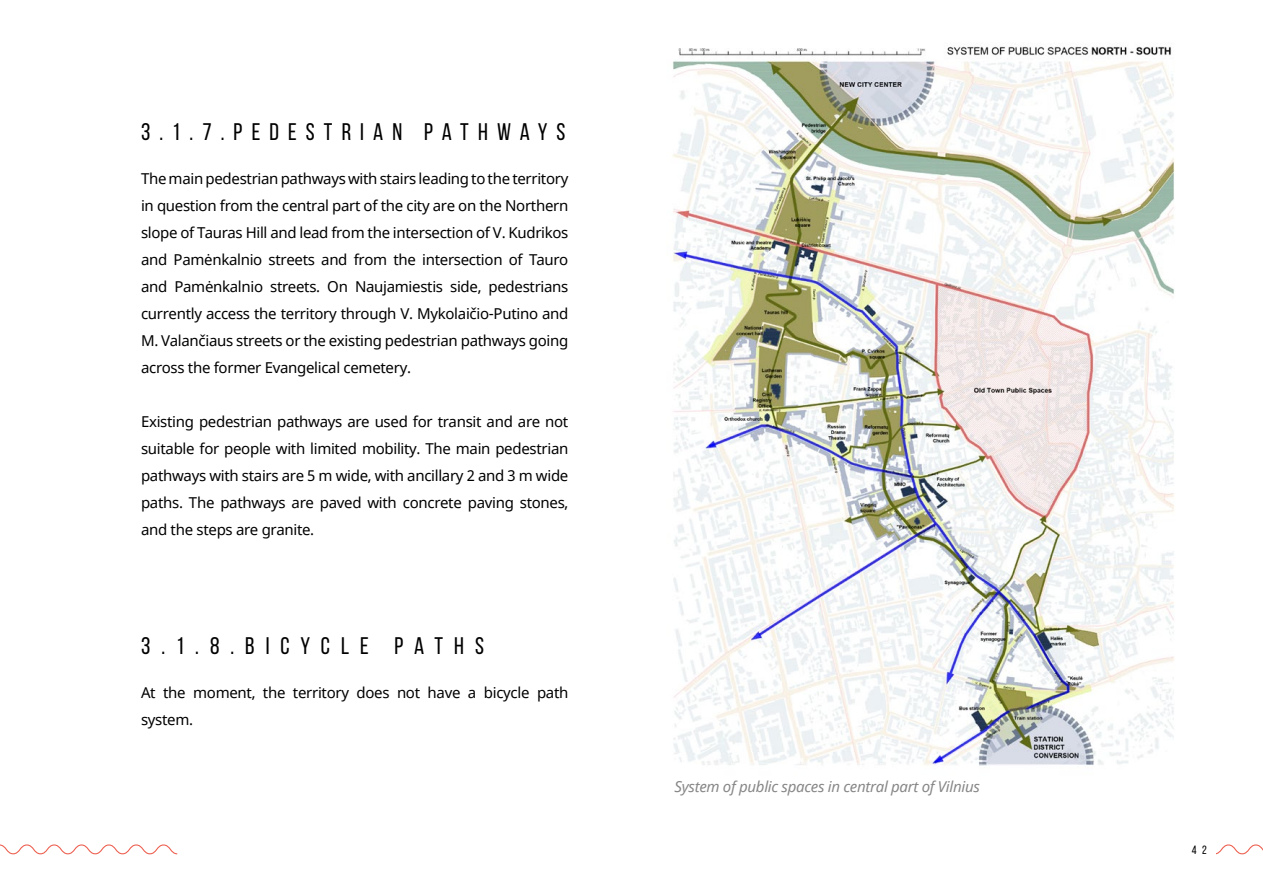
<style>
.page{position:relative;width:1263px;height:893px;background:#fff}
.page>*{position:absolute;margin:0;border:0;box-sizing:border-box;transform-origin:0 0}
.t1{font:24px "Bebas Neue";letter-spacing:.38em;color:#000}
.t2{font:24px "Bebas Neue";letter-spacing:.46em;color:#000}
.t3{font:15px/27px "Noto Sans";letter-spacing:-.02em;color:#000;text-align:justify}
.t4{font:italic 15px "Noto Sans";letter-spacing:-.02em;color:#878787}
.t5{font:12px "Bebas Neue";color:#000}
</style>
<div class="page">
<img style="left:673px;top:46px;width:502px;height:720px">
<svg style="left:1216px;top:844px;width:47px;height:11px"></svg>
<svg style="left:0;top:844px;width:178px;height:11px"></svg>
<h1 class="t1" style="left:141px;top:119px;width:426px">3.1.7.PEDESTRIAN PATHWAYS</h1>
<p class="t3" style="left:141px;top:166px;width:429px">The main pedestrian pathways with stairs leading to the territory in question from the central part of the city are on the Northern slope of Tauras Hill and lead from the intersection of V. Kudrikos and Pamėnkalnio streets and from the intersection of Tauro and Pamėnkalnio streets. On Naujamiestis side, pedestrians currently access the territory through V. Mykolaičio-Putino and M. Valančiaus streets or the existing pedestrian pathways going across the former Evangelical cemetery.</p>
<p class="t3" style="left:141px;top:409px;width:429px">Existing pedestrian pathways are used for transit and are not suitable for people with limited mobility. The main pedestrian pathways with stairs are 5 m wide, with ancillary 2 and 3 m wide paths. The pathways are paved with concrete paving stones, and the steps are granite.</p>
<h1 class="t2" style="left:141px;top:632px;width:344px">3.1.8.BICYCLE PATHS</h1>
<p class="t3" style="left:141px;top:679px;width:429px">At the moment, the territory does not have a bicycle path system.</p>
<p class="t4" style="left:674px;top:776px;width:307px">System of public spaces in central part of Vilnius</p>
<p class="t5" style="left:1192px;top:844px;width:16px">4 2</p>
</div>
